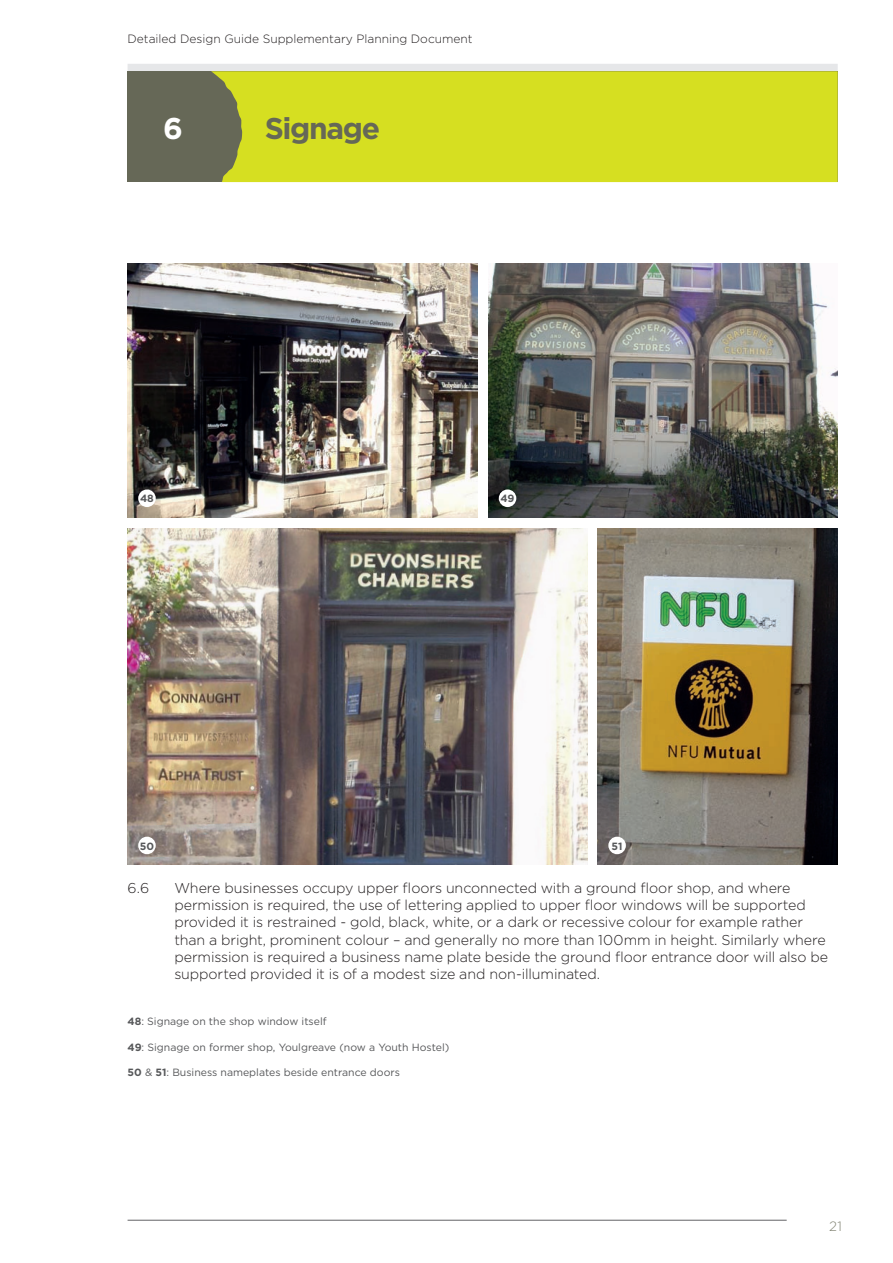
<style>
.page{position:relative;width:893px;height:1263px;background:#fff}
.page>*{position:absolute;margin:0;border:0;box-sizing:border-box;transform-origin:0 0}
.t1{font:700 30px "Gotham";letter-spacing:-.045em;color:#666857}
.t2{font:700 30px "Gotham";color:#fff}
.t3{font:300 14.25px/17.1px "Gotham";letter-spacing:-.005em;color:#231f20}
.t4{font:300 13.5px "Gotham";color:#818373}
.t5{font:300 12px "Gotham";color:#231f20}
.t6{font:10.5px "Gotham";color:#57585a}
.t7{font:700 10.5px "Gotham";color:#57585a}
.s1{font-weight:700}
</style>
<div class="page">
<img style="left:128px;top:264px;width:349px;height:254px">
<img style="left:488px;top:264px;width:350px;height:254px">
<img style="left:128px;top:528px;width:459px;height:337px">
<img style="left:598px;top:528px;width:240px;height:337px">
<div style="left:138px;top:837px;width:18px;height:17px;background:#fff;border-radius:50%"></div>
<div style="left:608px;top:837px;width:18px;height:17px;background:#fff;border-radius:50%"></div>
<div style="left:138px;top:489px;width:18px;height:18px;background:#fff;border-radius:50%"></div>
<div style="left:499px;top:489px;width:17px;height:18px;background:#fff;border-radius:50%"></div>
<hr style="left:128px;top:1220px;width:659px;height:1px;background:#636366">
<div style="left:128px;top:64px;width:710px;height:7px;background:#e6e7e9"></div>
<div style="left:128px;top:72px;width:710px;height:110px;background:#666857"></div>
<div style="left:211px;top:71px;width:627px;height:111px;background:#d6df21"></div>
<p class="t5" style="left:128px;top:31px;width:347px">Detailed Design Guide Supplementary Planning Document</p>
<h1 class="t2" style="left:163px;top:108px;width:21px">6</h1>
<h1 class="t1" style="left:265px;top:108px;width:117px">Signage</h1>
<p class="t7" style="left:140px;top:492px;width:15px">48</p>
<p class="t7" style="left:500px;top:492px;width:16px">49</p>
<p class="t7" style="left:140px;top:839px;width:16px">50</p>
<p class="t7" style="left:612px;top:839px;width:13px">51</p>
<p class="t3" style="left:128px;top:879px;width:23px">6.6</p>
<p class="t3" style="left:174px;top:879px;width:655px">Where businesses occupy upper floors unconnected with a ground floor shop, and where permission is required, the use of lettering applied to upper floor windows will be supported provided it is restrained - gold, black, white, or a dark or recessive colour for example rather than a bright, prominent colour – and generally no more than 100mm in height. Similarly where permission is required a business name plate beside the ground floor entrance door will also be supported provided it is of a modest size and non-illuminated.</p>
<p class="t6" style="left:128px;top:1015px;width:201px"><span class="s1">48</span>: Signage on the shop window itself</p>
<p class="t6" style="left:128px;top:1040px;width:323px"><span class="s1">49</span>: Signage on former shop, Youlgreave (now a Youth Hostel)</p>
<p class="t6" style="left:128px;top:1065px;width:274px"><span class="s1">50</span> &amp; <span class="s1">51</span>: Business nameplates beside entrance doors</p>
<p class="t4" style="left:829px;top:1218px;width:14px">21</p>
</div>
